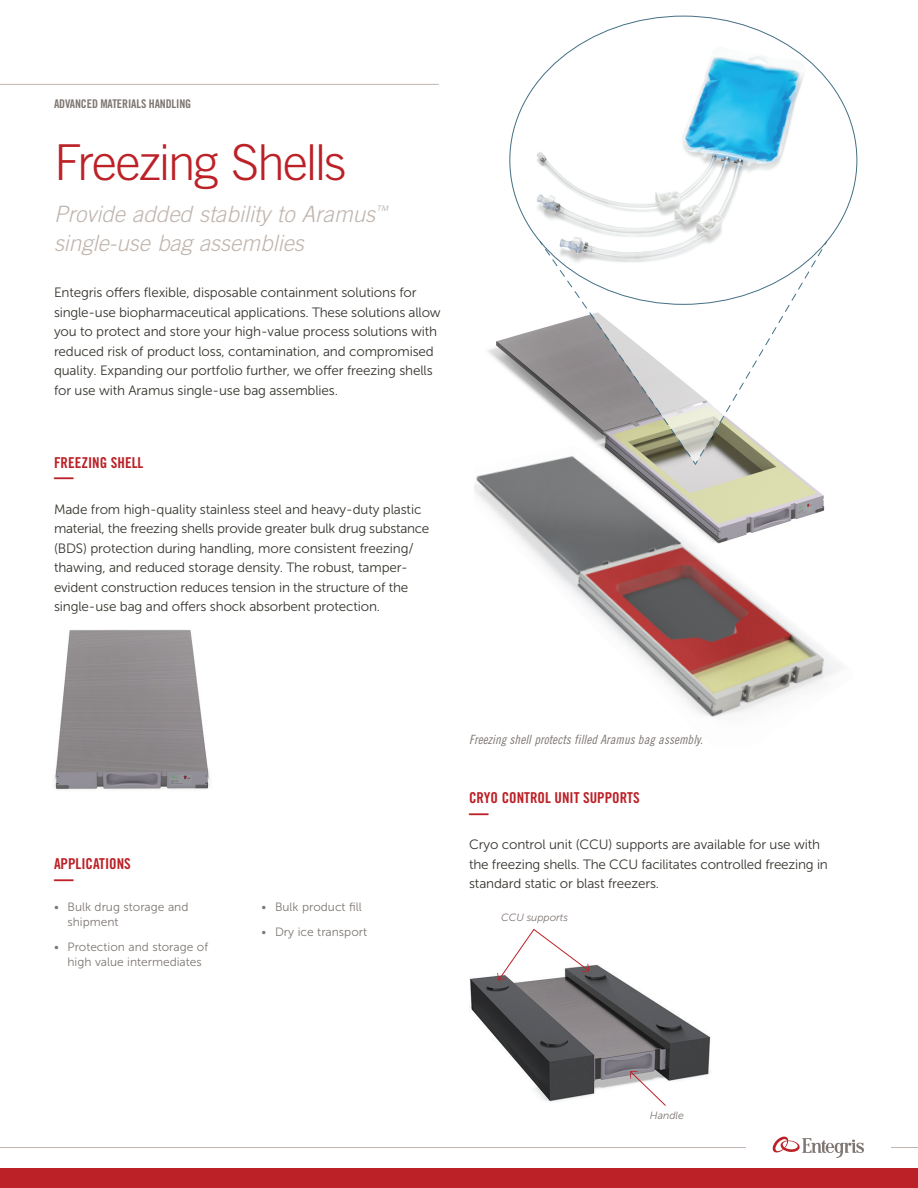
<style>
.page{position:relative;width:918px;height:1188px;background:#fff}
.page>*{position:absolute;margin:0;border:0;box-sizing:border-box;transform-origin:0 0}
.t1{font:300 49.5px "Trade Gothic LT Std";letter-spacing:-.035em;color:#bb2127}
.t2{font:italic 300 22.5px/28.5px "Trade Gothic LT Std";color:#c0b5ae}
.t3{font:700 expanded 20.25px "Trade Gothic LT Std";color:#bb2127;scale:.96 1}
.t4{font:15px "Trade Gothic LT Std Bd Cn 20";color:#bb2127}
.t5{font:13.5px/19.5px "Museo Sans 300";letter-spacing:-.01em;color:#38352f}
.t6{font:12.75px "Trade Gothic LT Std Cn 18 Obl";letter-spacing:.005em;color:#7e7672}
.t7{font:12px/15px "Museo Sans 300";color:#7e7672}
.t8{font:12px "Trade Gothic LT Std Bd Cn 20";letter-spacing:-.01em;color:#7e7672}
.t9{font:italic 10.5px "Museo Sans 300";letter-spacing:-.005em;color:#7e7672}
</style>
<div class="page">
<div style="left:0;top:1168px;width:918px;height:20px;background:#bb2127"></div>
<hr style="left:0;top:84px;width:439px;height:1px;background:#c0b5ae">
<svg style="left:891px;top:1147px;width:27px;height:1px"></svg>
<hr style="left:0;top:1147px;width:746px;height:1px;background:#c0b5ae">
<svg style="left:773px;top:1137px;width:91px;height:21px"></svg>
<svg style="left:510px;top:16px;width:347px;height:381px"></svg>
<img style="left:521px;top:41px;width:290px;height:228px">
<svg style="left:539px;top:241px;width:289px;height:204px"></svg>
<img style="left:474px;top:445px;width:368px;height:272px">
<img style="left:54px;top:629px;width:156px;height:161px">
<img style="left:469px;top:964px;width:242px;height:138px">
<svg style="left:629px;top:1070px;width:38px;height:36px"></svg>
<svg style="left:497px;top:928px;width:93px;height:53px"></svg>
<p class="t8" style="left:54px;top:97px;width:139px">ADVANCED MATERIALS HANDLING</p>
<h1 class="t1" style="left:54px;top:133px;width:294px">Freezing Shells</h1>
<h2 class="t2" style="left:54px;top:200px;width:336px">Provide added stability to Aramus<sup>™ </sup>single-use bag assemblies</h2>
<p class="t5" style="left:54px;top:283px;width:388px">Entegris offers flexible, disposable containment solutions for single-use biopharmaceutical applications. These solutions allow you to protect and store your high-value process solutions with reduced risk of product loss, contamination, and compromised quality. Expanding our portfolio further, we offer freezing shells for use with Aramus single-use bag assemblies.</p>
<p class="t4" style="left:54px;top:453px;width:91px">FREEZING SHELL</p>
<h3 class="t3" style="left:54px;top:464px;width:22px">—</h3>
<p class="t5" style="left:54px;top:500px;width:377px">Made from high-quality stainless steel and heavy-duty plastic material, the freezing shells provide greater bulk drug substance (BDS) protection during handling, more consistent freezing/ thawing, and reduced storage density. The robust, tamper&shy;evident construction reduces tension in the structure of the single-use bag and offers shock absorbent protection.</p>
<p class="t4" style="left:54px;top:854px;width:78px">APPLICATIONS</p>
<h3 class="t3" style="left:54px;top:865px;width:22px">—</h3>
<p class="t7" style="left:68px;top:899px;width:122px;text-indent:-14px">• Bulk drug storage and shipment</p>
<p class="t7" style="left:54px;top:940px;width:156px;text-align:center">• Protection and storage of high value intermediates</p>
<p class="t7" style="left:262px;top:899px;width:102px">• Bulk product fill</p>
<p class="t7" style="left:262px;top:925px;width:107px">• Dry ice transport</p>
<p class="t6" style="left:469px;top:732px;width:235px">Freezing shell protects filled Aramus bag assembly.</p>
<p class="t4" style="left:469px;top:789px;width:172px">CRYO CONTROL UNIT SUPPORTS</p>
<h3 class="t3" style="left:469px;top:799px;width:22px">—</h3>
<p class="t5" style="left:469px;top:835px;width:360px">Cryo control unit (CCU) supports are available for use with the freezing shells. The CCU facilitates controlled freezing in standard static or blast freezers.</p>
<p class="t9" style="left:501px;top:912px;width:68px">CCU supports</p>
<p class="t9" style="left:650px;top:1110px;width:35px">Handle</p>
</div>
